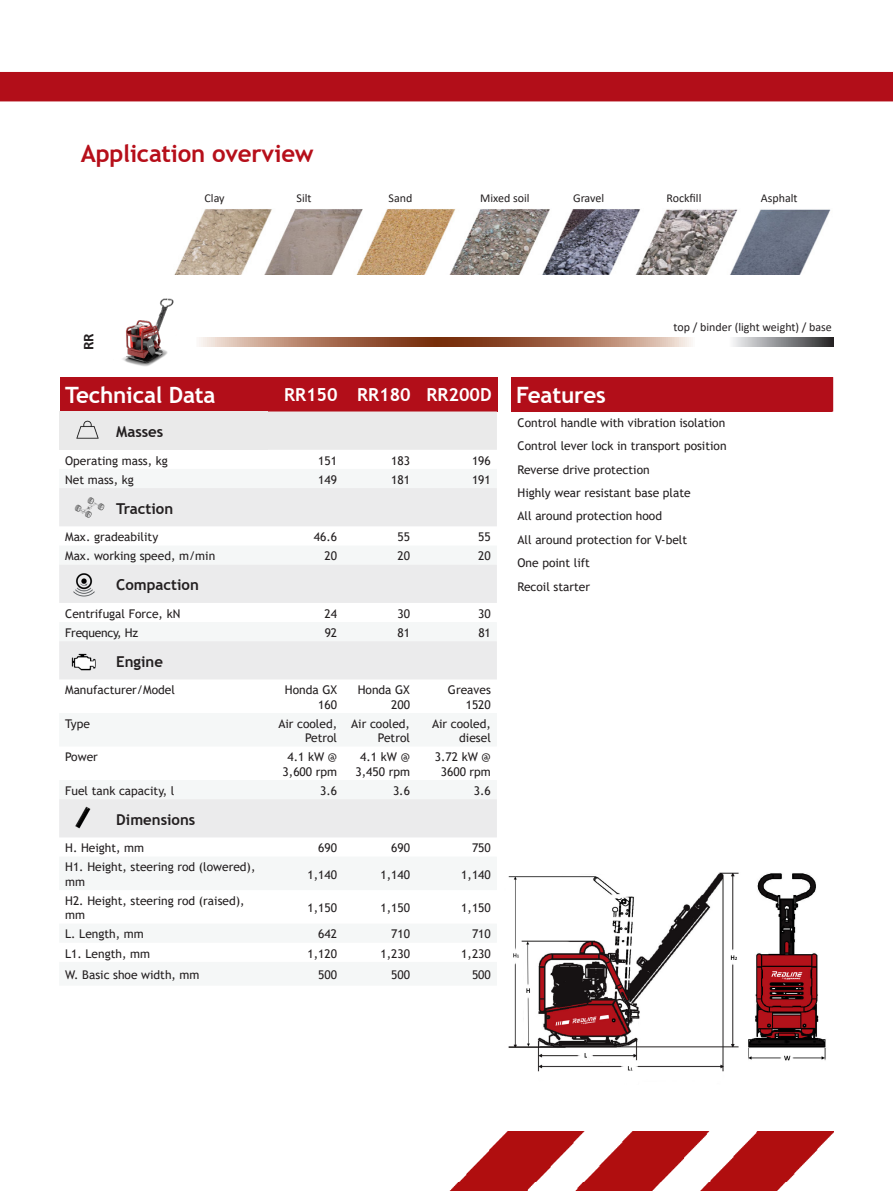
<style>
.page{position:relative;width:893px;height:1191px;background:#fff}
.page>*{position:absolute;margin:0;border:0;box-sizing:border-box;transform-origin:0 0}
.t1{font:700 24px "Trebuchet MS";letter-spacing:-.01em;color:#b60f1a}
.t2{font:700 22.5px "Trebuchet MS";letter-spacing:-.01em;color:#fff}
._2019-03_Brödtext{font:700 18px "Trebuchet MS";color:#fff}
.t3{font:700 15px "Trebuchet MS";color:#231f20}
.t4{font:700 15px "Calibri";color:#231f20}
.t5{font:12px/14.4px "Trebuchet MS";color:#231f20;text-align:right}
.t6{font:12px "Calibri";color:#231f20}
.t7{font:12px "Trebuchet MS";letter-spacing:-.02em;color:#231f20}
</style>
<div class="page">
<div style="left:0;top:72px;width:893px;height:29px;background:#b20e19"></div>
<img style="left:449px;top:1131px;width:384px;height:60px">
<img style="left:175px;top:209px;width:656px;height:65px">
<svg style="left:733px;top:337px;width:100px;height:9px"></svg>
<img style="left:508px;top:872px;width:318px;height:200px">
<div style="left:512px;top:377px;width:321px;height:34px;background:#b20e19"></div>
<div style="left:60px;top:377px;width:437px;height:34px;background:#b20e19"></div>
<svg style="left:199px;top:337px;width:492px;height:9px;background:#ad7960"></svg>
<div style="left:59px;top:411px;width:209px;height:39px;background:#eaeaea"></div>
<div style="left:268px;top:411px;width:229px;height:39px;background:#eaeaea"></div>
<div style="left:59px;top:488px;width:438px;height:38px;background:#ebebec"></div>
<div style="left:59px;top:564px;width:438px;height:39px;background:#ebebec"></div>
<div style="left:59px;top:641px;width:438px;height:38px;background:#ebebec"></div>
<div style="left:59px;top:799px;width:438px;height:38px;background:#ebebec"></div>
<img style="left:76px;top:420px;width:23px;height:19px">
<img style="left:68px;top:567px;width:33px;height:34px">
<img style="left:65px;top:800px;width:35px;height:35px">
<img style="left:72px;top:491px;width:33px;height:34px">
<img style="left:65px;top:648px;width:36px;height:27px">
<img style="left:122px;top:298px;width:52px;height:68px">
<p class="t1" style="left:81px;top:138px;width:234px">Application overview</p>
<p class="t4" style="left:78px;top:350px;width:18px;rotate:-90deg">RR</p>
<p class="t6" style="left:205px;top:190px;width:22px">Clay</p>
<p class="t6" style="left:297px;top:190px;width:17px">Silt</p>
<p class="t6" style="left:389px;top:190px;width:25px">Sand</p>
<p class="t6" style="left:480px;top:190px;width:51px">Mixed soil</p>
<p class="t6" style="left:573px;top:190px;width:33px">Gravel</p>
<p class="t6" style="left:666px;top:190px;width:36px">Rockfill</p>
<p class="t6" style="left:761px;top:190px;width:38px">Asphalt</p>
<p class="t6" style="left:674px;top:319px;width:160px">top / binder (light weight) / base</p>
<p class="t2" style="left:65px;top:380px;width:152px">Technical Data</p>
<p class="_2019-03_Brödtext" style="left:284px;top:383px;width:55px">RR150</p>
<p class="_2019-03_Brödtext" style="left:357px;top:383px;width:55px">RR180</p>
<p class="_2019-03_Brödtext" style="left:426px;top:383px;width:67px">RR200D</p>
<p class="t2" style="left:516px;top:380px;width:91px">Features</p>
<p class="t3" style="left:116px;top:422px;width:49px">Masses</p>
<p class="t5" style="left:65px;top:453px;width:104px">Operating mass, kg</p>
<p class="t5" style="left:318px;top:453px;width:20px">151</p>
<p class="t5" style="left:391px;top:453px;width:20px">183</p>
<p class="t5" style="left:472px;top:453px;width:20px">196</p>
<p class="t5" style="left:65px;top:472px;width:70px">Net mass, kg</p>
<p class="t5" style="left:318px;top:472px;width:20px">149</p>
<p class="t5" style="left:391px;top:472px;width:20px">181</p>
<p class="t5" style="left:472px;top:472px;width:20px">191</p>
<p class="t3" style="left:116px;top:499px;width:59px">Traction</p>
<p class="t5" style="left:65px;top:529px;width:95px">Max. gradeability</p>
<p class="t5" style="left:314px;top:529px;width:25px">46.6</p>
<p class="t5" style="left:397px;top:529px;width:14px">55</p>
<p class="t5" style="left:478px;top:529px;width:14px">55</p>
<p class="t5" style="left:65px;top:549px;width:152px">Max. working speed, m/min</p>
<p class="t5" style="left:325px;top:549px;width:14px">20</p>
<p class="t5" style="left:397px;top:549px;width:14px">20</p>
<p class="t5" style="left:478px;top:549px;width:14px">20</p>
<p class="t3" style="left:116px;top:575px;width:84px">Compaction</p>
<p class="t5" style="left:65px;top:606px;width:117px">Centrifugal Force, kN</p>
<p class="t5" style="left:325px;top:606px;width:14px">24</p>
<p class="t5" style="left:397px;top:606px;width:14px">30</p>
<p class="t5" style="left:478px;top:606px;width:14px">30</p>
<p class="t7" style="left:65px;top:625px;width:74px">Frequency, Hz</p>
<p class="t5" style="left:325px;top:625px;width:14px">92</p>
<p class="t5" style="left:398px;top:625px;width:14px">81</p>
<p class="t5" style="left:479px;top:625px;width:14px">81</p>
<p class="t3" style="left:116px;top:652px;width:48px">Engine</p>
<p class="t5" style="left:65px;top:683px;width:111px">Manufacturer/Model</p>
<p class="t5" style="left:285px;top:683px;width:54px">Honda GX<br>160</p>
<p class="t5" style="left:358px;top:683px;width:54px">Honda GX<br>200</p>
<p class="t5" style="left:448px;top:683px;width:44px">Greaves<br>1520</p>
<p class="t5" style="left:65px;top:716px;width:26px">Type</p>
<p class="t5" style="left:278px;top:716px;width:60px">Air cooled,<br>Petrol</p>
<p class="t5" style="left:351px;top:716px;width:60px">Air cooled,<br>Petrol</p>
<p class="t5" style="left:432px;top:716px;width:60px">Air cooled, diesel</p>
<p class="t5" style="left:65px;top:750px;width:34px">Power</p>
<p class="t5" style="left:283px;top:750px;width:56px;text-align:center">4.1 kW @<br>3,600 rpm</p>
<p class="t5" style="left:355px;top:750px;width:56px;text-align:center">4.1 kW @<br>3,450 rpm</p>
<p class="t5" style="left:435px;top:750px;width:58px;text-align:center">3.72 kW @<br>3600 rpm</p>
<p class="t5" style="left:65px;top:783px;width:111px">Fuel tank capacity, l</p>
<p class="t5" style="left:320px;top:783px;width:18px">3.6</p>
<p class="t5" style="left:393px;top:783px;width:18px">3.6</p>
<p class="t5" style="left:474px;top:783px;width:18px">3.6</p>
<p class="t3" style="left:116px;top:810px;width:81px">Dimensions</p>
<p class="t5" style="left:65px;top:840px;width:80px">H. Height, mm</p>
<p class="t5" style="left:318px;top:840px;width:20px">690</p>
<p class="t5" style="left:391px;top:840px;width:20px">690</p>
<p class="t5" style="left:472px;top:840px;width:20px">750</p>
<p class="t5" style="left:65px;top:860px;width:192px;text-align:left">H1. Height, steering rod (lowered), mm</p>
<p class="t5" style="left:308px;top:867px;width:31px">1,140</p>
<p class="t5" style="left:380px;top:867px;width:31px">1,140</p>
<p class="t5" style="left:461px;top:867px;width:31px">1,140</p>
<p class="t5" style="left:65px;top:893px;width:181px;text-align:left">H2. Height, steering rod (raised), mm</p>
<p class="t5" style="left:308px;top:900px;width:31px">1,150</p>
<p class="t5" style="left:380px;top:900px;width:31px">1,150</p>
<p class="t5" style="left:461px;top:900px;width:31px">1,150</p>
<p class="t5" style="left:65px;top:927px;width:80px">L. Length, mm</p>
<p class="t5" style="left:318px;top:927px;width:20px">642</p>
<p class="t5" style="left:391px;top:927px;width:20px">710</p>
<p class="t5" style="left:472px;top:927px;width:20px">710</p>
<p class="t5" style="left:65px;top:946px;width:86px">L1. Length, mm</p>
<p class="t5" style="left:308px;top:946px;width:31px">1,120</p>
<p class="t5" style="left:380px;top:946px;width:31px">1,230</p>
<p class="t5" style="left:461px;top:946px;width:31px">1,230</p>
<p class="t5" style="left:65px;top:967px;width:136px">W. Basic shoe width, mm</p>
<p class="t5" style="left:318px;top:967px;width:20px">500</p>
<p class="t5" style="left:391px;top:967px;width:20px">500</p>
<p class="t5" style="left:472px;top:967px;width:20px">500</p>
<p class="t5" style="left:518px;top:415px;width:209px">Control handle with vibration isolation</p>
<p class="t5" style="left:518px;top:439px;width:211px">Control lever lock in transport position</p>
<p class="t5" style="left:518px;top:462px;width:134px">Reverse drive protection</p>
<p class="t5" style="left:518px;top:485px;width:175px">Highly wear resistant base plate</p>
<p class="t5" style="left:518px;top:509px;width:146px">All around protection hood</p>
<p class="t5" style="left:518px;top:532px;width:171px">All around protection for V-belt</p>
<p class="t5" style="left:518px;top:556px;width:74px">One point lift</p>
<p class="t5" style="left:518px;top:579px;width:74px">Recoil starter</p>
</div>
